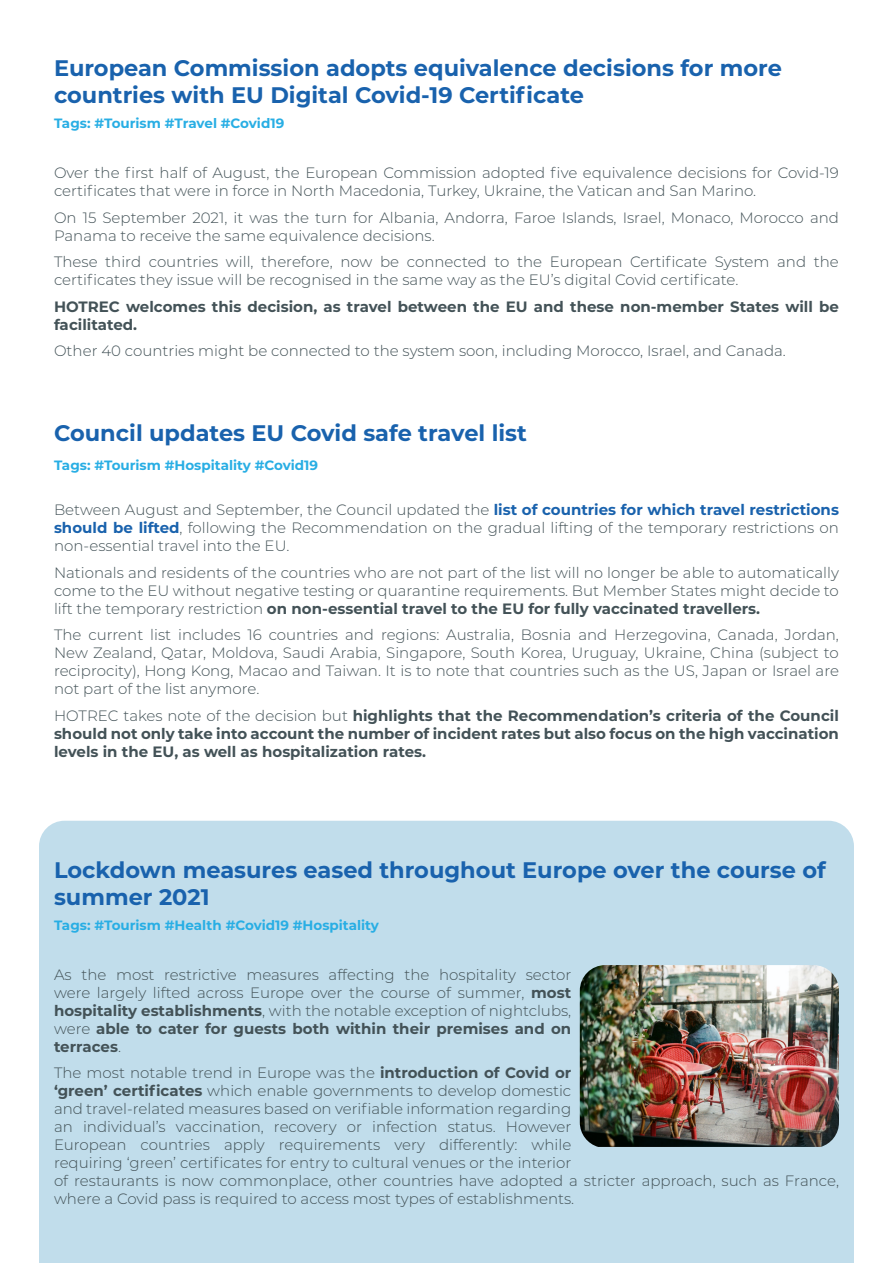
<style>
.page{position:relative;width:893px;height:1263px;background:#fff}
.page>*{position:absolute;margin:0;border:0;box-sizing:border-box;transform-origin:0 0}
.t1{font:700 22.5px/27px "Montserrat";color:#1962ad}
.t2{font:300 15px/18px "Montserrat";color:#435257;text-align:justify}
.t3{font:700 15px/18px "Montserrat";color:#435257}
.t4{font:700 13.5px "Montserrat";color:#28aee4}
.s1{font-weight:700;color:#1962ad}
.s2{font-weight:700}
.s3{font-weight:300}
</style>
<div class="page">
<div style="left:39px;top:821px;width:815px;height:442px;background:#c1ddeb"></div>
<img style="left:580px;top:965px;width:259px;height:182px">
<p class="t1" style="left:54px;top:53px;width:729px">European Commission adopts equivalence decisions for more countries with EU Digital Covid-19 Certificate</p>
<p class="t4" style="left:54px;top:114px;width:232px">Tags: #Tourism #Travel #Covid19</p>
<p class="t2" style="left:54px;top:163px;width:786px">Over the first half of August, the European Commission adopted five equivalence decisions for Covid-19 certificates that were in force in North Macedonia, Turkey, Ukraine, the Vatican and San Marino.</p>
<p class="t2" style="left:54px;top:208px;width:786px">On 15 September 2021, it was the turn for Albania, Andorra, Faroe Islands, Israel, Monaco, Morocco and<br>Panama to receive the same equivalence decisions.</p>
<p class="t2" style="left:54px;top:252px;width:786px">These third countries will, therefore, now be connected to the European Certificate System and the certificates they issue will be recognised in the same way as the EU’s digital Covid certificate.</p>
<p class="t3" style="left:54px;top:297px;width:786px">HOTREC welcomes this decision, as travel between the EU and these non-member States will be facilitated.</p>
<p class="t2" style="left:54px;top:341px;width:733px">Other 40 countries might be connected to the system soon, including Morocco, Israel, and Canada.</p>
<p class="t1" style="left:54px;top:418px;width:474px">Council updates EU Covid safe travel list</p>
<p class="t4" style="left:54px;top:456px;width:266px">Tags: #Tourism #Hospitality #Covid19</p>
<p class="t2" style="left:54px;top:501px;width:786px">Between August and September, the Council updated the <span class="s1">list of countries for which travel restrictions should be lifted</span>, following the Recommendation on the gradual lifting of the temporary restrictions on non-essential travel into the EU.</p>
<p class="t2" style="left:54px;top:563px;width:786px">Nationals and residents of the countries who are not part of the list will no longer be able to automatically come to the EU without negative testing or quarantine requirements. But Member States might decide to lift the temporary restriction <span class="s2">on non-essential travel to the EU for fully vaccinated travellers.</span></p>
<p class="t2" style="left:54px;top:626px;width:786px">The current list includes 16 countries and regions: Australia, Bosnia and Herzegovina, Canada, Jordan, New Zealand, Qatar, Moldova, Saudi Arabia, Singapore, South Korea, Uruguay, Ukraine, China (subject to reciprocity), Hong Kong, Macao and Taiwan. It is to note that countries such as the US, Japan or Israel are not part of the list anymore.</p>
<p class="t3" style="left:54px;top:706px;width:786px;text-align:justify"><span class="s3">HOTREC takes note of the decision but</span> highlights that the Recommendation’s criteria of the Council should not only take into account the number of incident rates but also focus on the high vaccination levels in the EU, as well as hospitalization rates.</p>
<p class="t1" style="left:54px;top:855px;width:773px">Lockdown measures eased throughout Europe over the course of summer 2021</p>
<p class="t4" style="left:54px;top:915px;width:327px">Tags: #Tourism #Health #Covid19 #Hospitality</p>
<p class="t2" style="left:54px;top:965px;width:519px">As the most restrictive measures affecting the hospitality sector were largely lifted across Europe over the course of summer, <span class="s2">most hospitality establishments</span>, with the notable exception of nightclubs, were <span class="s2">able to cater for guests both within their premises and on terraces</span>.</p>
<p class="t2" style="left:54px;top:1063px;width:786px;text-align:left">The most notable trend in Europe was the <span class="s2">introduction of Covid or<br>‘green’ certificates</span> which enable governments to develop domestic<br>and travel-related measures based on verifiable information regarding<br>an individual’s vaccination, recovery or infection status. However<br>European countries apply requirements very differently: while<br>requiring ‘green’ certificates for entry to cultural venues or the interior<br>of restaurants is now commonplace, other countries have adopted a stricter approach, such as France, where a Covid pass is required to access most types of establishments.</p>
</div>
